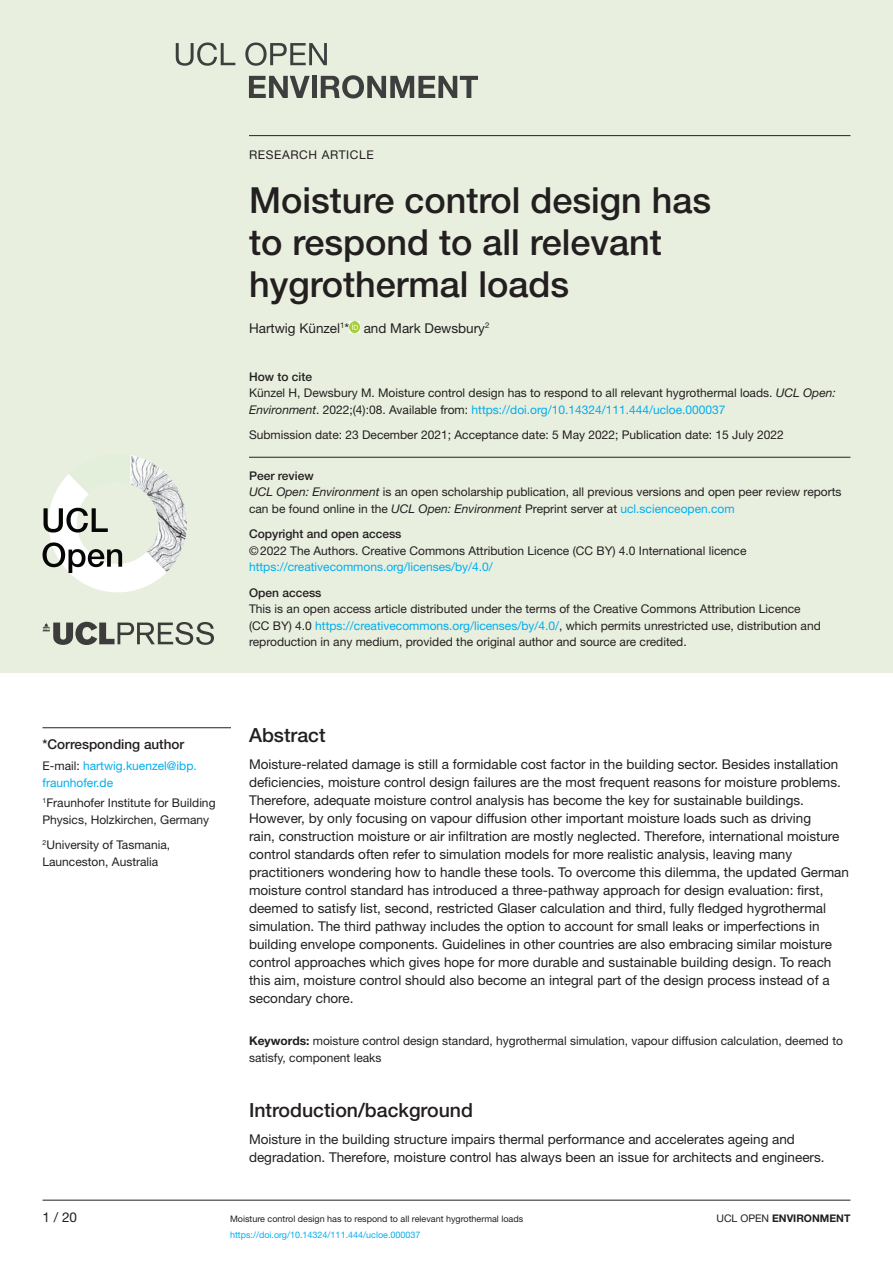
<style>
.page{position:relative;width:893px;height:1263px;background:#fff}
.page>*{position:absolute;margin:0;border:0;box-sizing:border-box;transform-origin:0 0}
.t1{font:500 36px/42px "Helvetica Neue LT Std";color:#231f20}
.t2{font:500 19.5px "Helvetica Neue LT Std";color:#231f20}
.t3{font:13.5px/18px "Helvetica Neue LT Std";color:#231f20}
.t4{font:500 13.5px "Helvetica Neue LT Std";color:#231f20}
.t5{font:12px/16.5px "Helvetica Neue LT Std";color:#231f20}
.t6{font:12px/16.5px "Helvetica Neue LT Std";color:#00aeef}
.t7{font:500 12px "Helvetica Neue LT Std";color:#231f20}
.t8{font:12px "Helvetica Neue LT Std";letter-spacing:.05em;color:#231f20}
.t9{font:700 10.5px "Helvetica Neue LT Std";color:#231f20}
.t10{font:9px "Helvetica Neue LT Std";color:#231f20}
.t11{font:9px "Helvetica Neue LT Std";color:#00aeef}
.s1{color:#231f20}
.s2{font-weight:500}
.s3{font-style:italic}
.s4{color:#00aeef}
.s5{font-weight:700}
.s6{font-weight:400}
</style>
<div class="page">
<hr style="left:43px;top:1200px;width:807px;height:1px;background:#231f20">
<div style="left:0;top:0;width:893px;height:672px;background:#e9efdf"></div>
<svg style="left:176px;top:43px;width:59px;height:23px"></svg>
<svg style="left:245px;top:43px;width:82px;height:23px"></svg>
<svg style="left:249px;top:76px;width:61px;height:22px"></svg>
<hr style="left:312px;top:76px;width:4px;height:22px;background:#3e3e3f">
<svg style="left:321px;top:75px;width:157px;height:23px"></svg>
<svg style="left:43px;top:622px;width:171px;height:23px"></svg>
<svg style="left:43px;top:455px;width:144px;height:137px"></svg>
<hr style="left:249px;top:135px;width:601px;height:1px;background:#231f20">
<hr style="left:249px;top:457px;width:601px;height:1px;background:#231f20">
<svg style="left:349px;top:322px;width:11px;height:10px"></svg>
<hr style="left:43px;top:727px;width:188px;height:1px;background:#231f20">
<p class="t4" style="left:43px;top:736px;width:143px">*Corresponding author</p>
<p class="t6" style="left:43px;top:758px;width:156px"><span class="s1">E-mail:</span> hartwig.kuenzel@ibp. fraunhofer.de</p>
<p class="t5" style="left:43px;top:795px;width:175px"><sup>1</sup>Fraunhofer Institute for Building<br>Physics, Holzkirchen, Germany</p>
<p class="t5" style="left:43px;top:837px;width:129px"><sup>2</sup>University of Tasmania,<br>Launceston, Australia</p>
<p class="t8" style="left:249px;top:147px;width:126px">RESEARCH ARTICLE</p>
<h1 class="t1" style="left:249px;top:178px;width:464px">Moisture control design has to respond to all relevant hygrothermal loads</h1>
<p class="t3" style="left:249px;top:319px;width:242px">Hartwig Künzel<sup>1</sup>* and Mark Dewsbury<sup>2</sup></p>
<p class="t5" style="left:249px;top:368px;width:588px"><span class="s2">How to cite<br></span>Künzel H, Dewsbury M. Moisture control design has to respond to all relevant hygrothermal loads. <span class="s3">UCL Open:<br>Environment</span>. 2022;(4):08. Available from: <span class="s4">https://doi.org/10.14324/111.444/ucloe.000037</span></p>
<p class="t5" style="left:249px;top:426px;width:536px">Submission date: 23 December 2021; Acceptance date: 5 May 2022; Publication date: 15 July 2022</p>
<p class="t5" style="left:249px;top:467px;width:594px"><span class="s2">Peer review<br></span><span class="s3">UCL Open: Environment</span> is an open scholarship publication, all previous versions and open peer review reports can be found online in the <span class="s3">UCL Open: Environment</span> Preprint server at <span class="s4">ucl.scienceopen.com</span></p>
<p class="t7" style="left:249px;top:527px;width:154px">Copyright and open access</p>
<p class="t5" style="left:249px;top:542px;width:499px">©2022 The Authors. Creative Commons Attribution Licence (CC BY) 4.0 International licence</p>
<p class="t6" style="left:249px;top:558px;width:245px">https://creativecommons.org/licenses/by/4.0/</p>
<p class="t7" style="left:249px;top:585px;width:74px">Open access</p>
<p class="t5" style="left:249px;top:600px;width:573px">This is an open access article distributed under the terms of the Creative Commons Attribution Licence (CC BY) 4.0 <span class="s4">https://creativecommons.org/licenses/by/4.0/</span>, which permits unrestricted use, distribution and reproduction in any medium, provided the original author and source are credited.</p>
<h2 class="t2" style="left:249px;top:724px;width:78px">Abstract</h2>
<p class="t3" style="left:249px;top:755px;width:601px">Moisture-related damage is still a formidable cost factor in the building sector. Besides installation deficiencies, moisture control design failures are the most frequent reasons for moisture problems.<br>Therefore, adequate moisture control analysis has become the key for sustainable buildings.<br>However, by only focusing on vapour diffusion other important moisture loads such as driving<br>rain, construction moisture or air infiltration are mostly neglected. Therefore, international moisture control standards often refer to simulation models for more realistic analysis, leaving many practitioners wondering how to handle these tools. To overcome this dilemma, the updated German moisture control standard has introduced a three-pathway approach for design evaluation: first, deemed to satisfy list, second, restricted Glaser calculation and third, fully fledged hygrothermal simulation. The third pathway includes the option to account for small leaks or imperfections in building envelope components. Guidelines in other countries are also embracing similar moisture control approaches which gives hope for more durable and sustainable building design. To reach this aim, moisture control should also become an integral part of the design process instead of a secondary chore.</p>
<p class="t5" style="left:249px;top:1033px;width:595px"><span class="s5">Keywords:</span> moisture control design standard, hygrothermal simulation, vapour diffusion calculation, deemed to satisfy, component leaks</p>
<h2 class="t2" style="left:249px;top:1099px;width:225px">Introduction/background</h2>
<p class="t3" style="left:249px;top:1130px;width:577px">Moisture in the building structure impairs thermal performance and accelerates ageing and degradation. Therefore, moisture control has always been an issue for architects and engineers.</p>
<p class="t3" style="left:43px;top:1207px;width:36px">1 / 20</p>
<p class="t10" style="left:230px;top:1213px;width:295px">Moisture control design has to respond to all relevant hygrothermal loads</p>
<p class="t9" style="left:716px;top:1211px;width:135px"><span class="s6">UCL OPEN</span> ENVIRONMENT</p>
<p class="t11" style="left:230px;top:1229px;width:192px">https://doi.org/10.14324/111.444/ucloe.000037</p>
</div>
